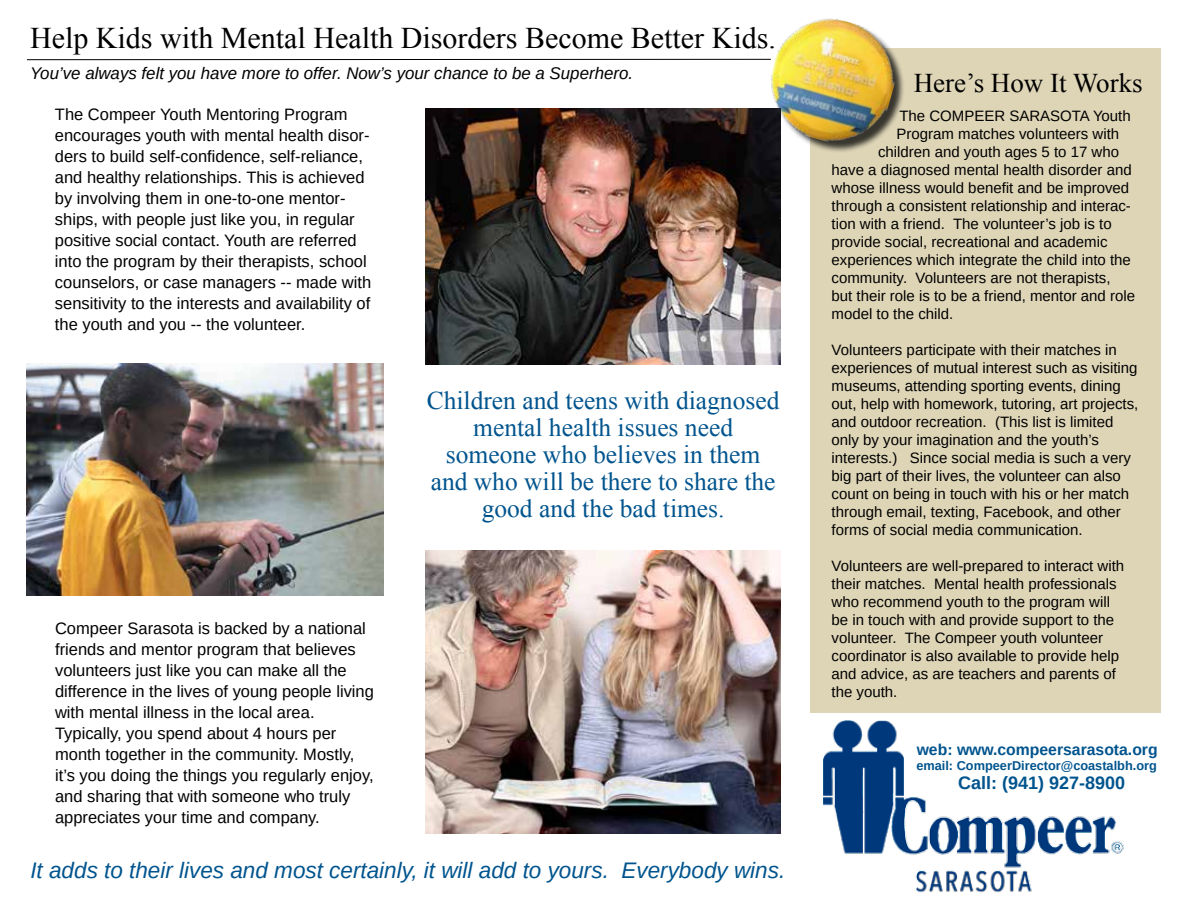
<style>
.page{position:relative;width:1188px;height:918px;background:#fff}
.page>*{position:absolute;margin:0;border:0;box-sizing:border-box;transform-origin:0 0}
.t1{font:30px "Times New Roman";color:#000}
.t2{font:27px "Times New Roman";color:#000}
.t3{font:25.5px/27px "Times New Roman";color:#00548e;text-align:center}
.t4{font:italic 22.5px "Arimo";color:#00548e}
.t5{font:700 18px "Arimo";color:#00548e}
.t6{font:italic 16.8px "Arimo";color:#000}
.t7{font:16.5px/21px "Arimo";color:#000}
.t8{font:700 15.75px "Arimo";color:#00548e}
.t9{font:15px/18px "Arimo";color:#000}
.t10{font:700 12.75px "Arimo";color:#00548e}
</style>
<div class="page">
<div style="left:810px;top:49px;width:351px;height:664px;background:#ded5b7"></div>
<hr style="left:27px;top:59px;width:744px;height:1px;background:#000">
<img style="left:758px;top:18px;width:149px;height:134px">
<img style="left:27px;top:363px;width:356px;height:232px">
<img style="left:425px;top:550px;width:356px;height:283px">
<img style="left:823px;top:720px;width:301px;height:173px">
<img style="left:425px;top:108px;width:356px;height:256px">
<h1 class="t1" style="left:30px;top:18px;width:747px">Help Kids with Mental Health Disorders Become Better Kids.</h1>
<p class="t6" style="left:30px;top:62px;width:605px">You’ve always felt you have more to offer. Now’s your chance to be a Superhero.</p>
<p class="t7" style="left:55px;top:104px;width:318px">The Compeer Youth Mentoring Program encourages youth with mental health disor&shy;ders to build self-confidence, self-reliance, and healthy relationships. This is achieved by involving them in one-to-one mentor&shy;ships, with people just like you, in regular positive social contact. Youth are referred into the program by their therapists, school counselors, or case managers -- made with sensitivity to the interests and availability of the youth and you -- the volunteer.</p>
<h3 class="t3" style="left:427px;top:386px;width:354px">Children and teens with diagnosed mental health issues need someone who believes in them and who will be there to share the good and the bad times.</h3>
<p class="t7" style="left:55px;top:618px;width:320px">Compeer Sarasota is backed by a national friends and mentor program that believes volunteers just like you can make all the difference in the lives of young people living with mental illness in the local area.<br>Typically, you spend about 4 hours per month together in the community. Mostly, it’s you doing the things you regularly enjoy, and sharing that with someone who truly appreciates your time and company.</p>
<h3 class="t4" style="left:30px;top:856px;width:756px">It adds to their lives and most certainly, it will add to yours. Everybody wins.</h3>
<h2 class="t2" style="left:914px;top:65px;width:231px">Here’s How It Works</h2>
<p class="t9" style="left:899px;top:107px;width:233px">The COMPEER SARASOTA Youth</p>
<p class="t9" style="left:897px;top:125px;width:224px">Program matches volunteers with</p>
<p class="t9" style="left:878px;top:143px;width:242px">children and youth ages 5 to 17 who</p>
<p class="t9" style="left:832px;top:161px;width:302px">have a diagnosed mental health disorder and</p>
<p class="t9" style="left:832px;top:179px;width:299px">whose illness would benefit and be improved</p>
<p class="t9" style="left:832px;top:197px;width:301px">through a consistent relationship and interac-</p>
<p class="t9" style="left:832px;top:215px;width:282px">tion with a friend. The volunteer’s job is to</p>
<p class="t9" style="left:832px;top:233px;width:277px">provide social, recreational and academic</p>
<p class="t9" style="left:832px;top:251px;width:301px">experiences which integrate the child into the</p>
<p class="t9" style="left:832px;top:269px;width:281px">community. Volunteers are not therapists,</p>
<p class="t9" style="left:832px;top:287px;width:305px">but their role is to be a friend, mentor and role</p>
<p class="t9" style="left:832px;top:305px;width:123px">model to the child.</p>
<p class="t9" style="left:832px;top:341px;width:308px">Volunteers participate with their matches in experiences of mutual interest such as visiting museums, attending sporting events, dining out, help with homework, tutoring, art projects, and outdoor recreation. (This list is limited only by your imagination and the youth’s interests.) Since social media is such a very big part of their lives, the volunteer can also count on being in touch with his or her match through email, texting, Facebook, and other forms of social media communication.</p>
<p class="t9" style="left:832px;top:557px;width:294px">Volunteers are well-prepared to interact with their matches. Mental health professionals who recommend youth to the program will be in touch with and provide support to the volunteer. The Compeer youth volunteer coordinator is also available to provide help and advice, as are teachers and parents of the youth.</p>
<p class="t8" style="left:917px;top:739px;width:242px">web: www.compeersarasota.org</p>
<p class="t5" style="left:958px;top:770px;width:169px">Call: (941) 927-8900</p>
<p class="t10" style="left:916px;top:757px;width:242px">email: CompeerDirector@coastalbh.org</p>
</div>
